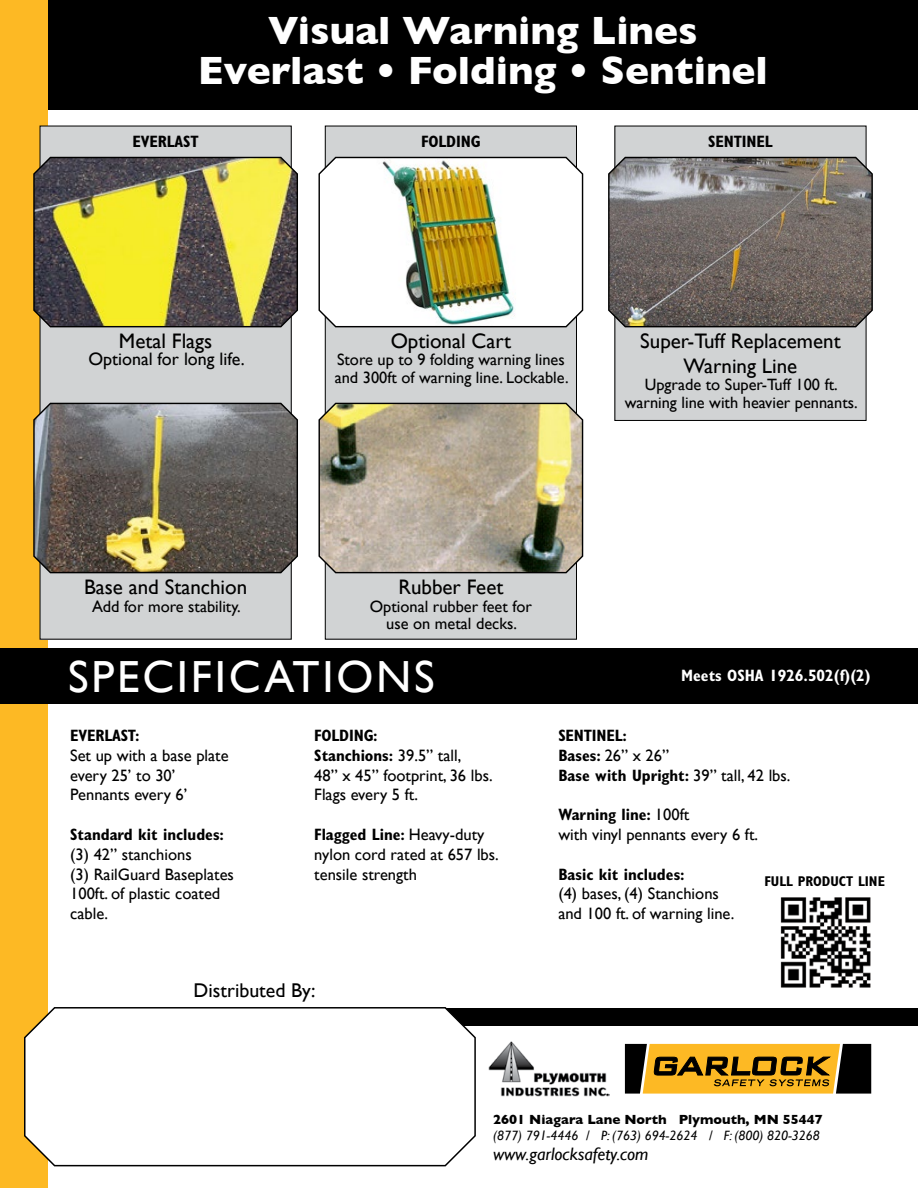
<style>
.page{position:relative;width:918px;height:1188px;background:#fff}
.page>*{position:absolute;margin:0;border:0;box-sizing:border-box;transform-origin:0 0}
.t1{font:45px "Gill Sans";letter-spacing:.06em;color:#fff}
.t2{font:700 40.2px/39.3px "Gill Sans";color:#fff;text-align:center}
.t3{font:21px/25.2px "Gill Sans";color:#000;text-align:center}
.t4{font:19.95px "Gill Sans";color:#000}
.t5{font:italic 18px "Gill Sans";color:#000}
.t6{font:18px "Gill Sans";color:#000}
.t7{font:16.5px/19.8px "Gill Sans";color:#000}
.t8{font:700 condensed 16.5px/19.8px "Gill Sans";letter-spacing:-.01em;color:#000}
.t9{font:700 condensed 16.5px "Gill Sans";color:#fff}
.t10{font:16.35px/17.5px "Gill Sans";color:#000;text-align:center}
.t11{font:700 condensed 14.25px "Gill Sans";color:#000}
.t12{font:italic 13.5px "Gill Sans";color:#000}
.t13{font:700 13.5px "Gill Sans";color:#000}
.s1{font-weight:700;font-stretch:condensed}
.s2{font-weight:400;font-stretch:normal}
</style>
<div class="page">
<div style="left:36px;top:0;width:882px;height:110px;background:#000"></div>
<div style="left:0;top:0;width:48px;height:1188px;background:#fdb924"></div>
<div style="left:340px;top:1008px;width:578px;height:18px;background:#000"></div>
<img style="left:780px;top:897px;width:91px;height:91px">
<img style="left:488px;top:1041px;width:121px;height:56px">
<svg style="left:24px;top:1007px;width:452px;height:160px"></svg>
<svg style="left:624px;top:1043px;width:248px;height:51px"></svg>
<svg style="left:625px;top:1044px;width:246px;height:50px;background:#9f761d"></svg>
<div style="left:325px;top:126px;width:251px;height:513px;background:#d1d3d4"></div>
<div style="left:615px;top:126px;width:251px;height:294px;background:#d1d3d4"></div>
<div style="left:40px;top:126px;width:251px;height:513px;background:#d1d3d4"></div>
<div style="left:0;top:648px;width:918px;height:56px;background:#000"></div>
<svg style="left:318px;top:401px;width:266px;height:173px;background:#ada48b"></svg>
<svg style="left:33px;top:401px;width:265px;height:173px;background:#706b60"></svg>
<img style="left:318px;top:155px;width:266px;height:173px">
<svg style="left:608px;top:155px;width:265px;height:173px;background:#77706c"></svg>
<svg style="left:33px;top:155px;width:265px;height:173px;background:#9c9542"></svg>
<h2 class="t2" style="left:198px;top:11px;width:572px">Visual Warning Lines<br>Everlast • Folding • Sentinel</h2>
<p class="t8" style="left:133px;top:132px;width:68px">Everlast</p>
<p class="t8" style="left:421px;top:132px;width:61px">folding</p>
<p class="t8" style="left:708px;top:132px;width:66px">Sentinel</p>
<p class="t3" style="left:119px;top:328px;width:95px">Metal Flags</p>
<p class="t6" style="left:88px;top:348px;width:158px">Optional for long life.</p>
<p class="t3" style="left:391px;top:328px;width:122px">Optional Cart</p>
<p class="t10" style="left:335px;top:351px;width:235px;text-align:left">Store up to 9 folding warning lines and 300ft of warning line. Lockable.</p>
<p class="t3" style="left:640px;top:328px;width:202px">Super-Tuff Replacement<br>Warning Line</p>
<p class="t10" style="left:625px;top:376px;width:235px">Upgrade to Super-Tuff 100 ft. warning line with heavier pennants.</p>
<p class="t3" style="left:84px;top:574px;width:165px">Base and Stanchion</p>
<p class="t10" style="left:92px;top:597px;width:150px">Add for more stability.</p>
<p class="t3" style="left:398px;top:574px;width:107px">Rubber Feet</p>
<p class="t10" style="left:370px;top:597px;width:164px">Optional rubber feet for use on metal decks.</p>
<h1 class="t1" style="left:68px;top:650px;width:365px">Specifications</h1>
<p class="t9" style="left:681px;top:666px;width:191px">Meets OSHA 1926.502(f)(2)</p>
<p class="t8" style="left:70px;top:725px;width:71px">Everlast:</p>
<p class="t7" style="left:70px;top:745px;width:160px">Set up with a base plate every 25’ to 30’<br>Pennants every 6’</p>
<p class="t8" style="left:70px;top:824px;width:155px">Standard kit includes:</p>
<p class="t7" style="left:70px;top:844px;width:165px">(3) 42” stanchions<br>(3) RailGuard Baseplates<br>100ft. of plastic coated cable.</p>
<p class="t7" style="left:314px;top:725px;width:180px"><span class="s1">Folding:<br>Stanchions:</span> 39.5” tall,<br>48” x 45” footprint, 36 lbs.<br>Flags every 5 ft.</p>
<p class="t7" style="left:314px;top:824px;width:186px"><span class="s1">Flagged Line:</span> Heavy-duty nylon cord rated at 657 lbs. tensile strength</p>
<p class="t4" style="left:194px;top:979px;width:123px">Distributed By:</p>
<p class="t8" style="left:558px;top:725px;width:234px">Sentinel:<br>Bases: <span class="s2">26” x 26”<br></span>Base with Upright: <span class="s2">39” tall, 42 lbs.</span></p>
<p class="t7" style="left:558px;top:805px;width:201px"><span class="s1">Warning line:</span> 100ft<br>with vinyl pennants every 6 ft.</p>
<p class="t8" style="left:558px;top:864px;width:128px">Basic kit includes:</p>
<p class="t7" style="left:558px;top:884px;width:178px">(4) bases, (4) Stanchions and 100 ft. of warning line.</p>
<p class="t11" style="left:765px;top:873px;width:122px">Full Product line</p>
<p class="t13" style="left:493px;top:1111px;width:331px">2601 Niagara Lane North Plymouth, MN 55447</p>
<p class="t12" style="left:493px;top:1128px;width:328px">(877) 791-4446 / P: (763) 694-2624 / F: (800) 820-3268</p>
<p class="t5" style="left:493px;top:1143px;width:157px">www.garlocksafety.com</p>
</div>
